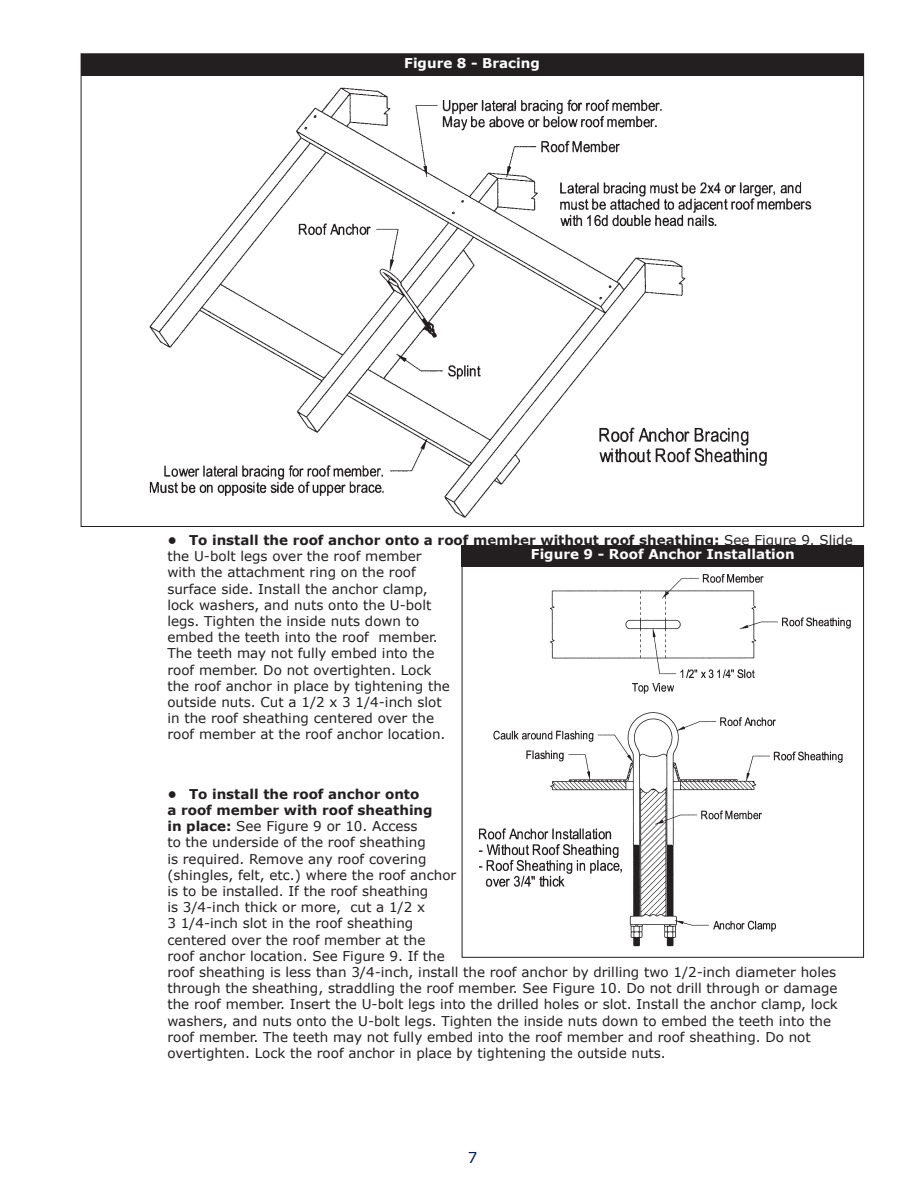
<style>
.page{position:relative;width:918px;height:1188px;background:#fff}
.page>*{position:absolute;margin:0;border:0;box-sizing:border-box;transform-origin:0 0}
.t1{font:15px "Verdana";color:#011c5a}
.Bullets{font:13.5px/16.2px "Verdana";color:#231f20}
.Figure_Caption{font:700 13.5px "Verdana";color:#fff}
.s1{font-weight:700}
</style>
<div class="page">
<div style="left:81px;top:54px;width:782px;height:22px;background:#231f20"></div>
<img style="left:149px;top:87px;width:663px;height:431px">
<div style="left:462px;top:546px;width:402px;height:21px;background:#231f20"></div>
<img style="left:478px;top:573px;width:373px;height:374px">
<p class="Figure_Caption" style="left:404px;top:54px;width:137px">Figure 8 - Bracing</p>
<p class="Bullets" style="left:167px;top:532px;width:687px"><span class="s1">• To install the roof anchor onto a roof member without roof sheathing:</span> See Figure 9. Slide the U-bolt legs over the roof member<br>with the attachment ring on the roof<br>surface side. Install the anchor clamp,<br>lock washers, and nuts onto the U-bolt<br>legs. Tighten the inside nuts down to<br>embed the teeth into the roof member.<br>The teeth may not fully embed into the<br>roof member. Do not overtighten. Lock<br>the roof anchor in place by tightening the<br>outside nuts. Cut a 1/2 x 3 1/4-inch slot<br>in the roof sheathing centered over the<br>roof member at the roof anchor location.</p>
<p class="Figure_Caption" style="left:531px;top:546px;width:265px">Figure 9 - Roof Anchor Installation</p>
<p class="Bullets" style="left:167px;top:785px;width:672px"><span class="s1">• To install the roof anchor onto<br>a roof member with roof sheathing<br>in place:</span> See Figure 9 or 10. Access<br>to the underside of the roof sheathing<br>is required. Remove any roof covering<br>(shingles, felt, etc.) where the roof anchor<br>is to be installed. If the roof sheathing<br>is 3/4-inch thick or more, cut a 1/2 x<br>3 1/4-inch slot in the roof sheathing<br>centered over the roof member at the<br>roof anchor location. See Figure 9. If the<br>roof sheathing is less than 3/4-inch, install the roof anchor by drilling two 1/2-inch diameter holes through the sheathing, straddling the roof member. See Figure 10. Do not drill through or damage the roof member. Insert the U-bolt legs into the drilled holes or slot. Install the anchor clamp, lock washers, and nuts onto the U-bolt legs. Tighten the inside nuts down to embed the teeth into the roof member. The teeth may not fully embed into the roof member and roof sheathing. Do not overtighten. Lock the roof anchor in place by tightening the outside nuts.</p>
<p class="t1" style="left:468px;top:1148px;width:11px">7</p>
</div>
